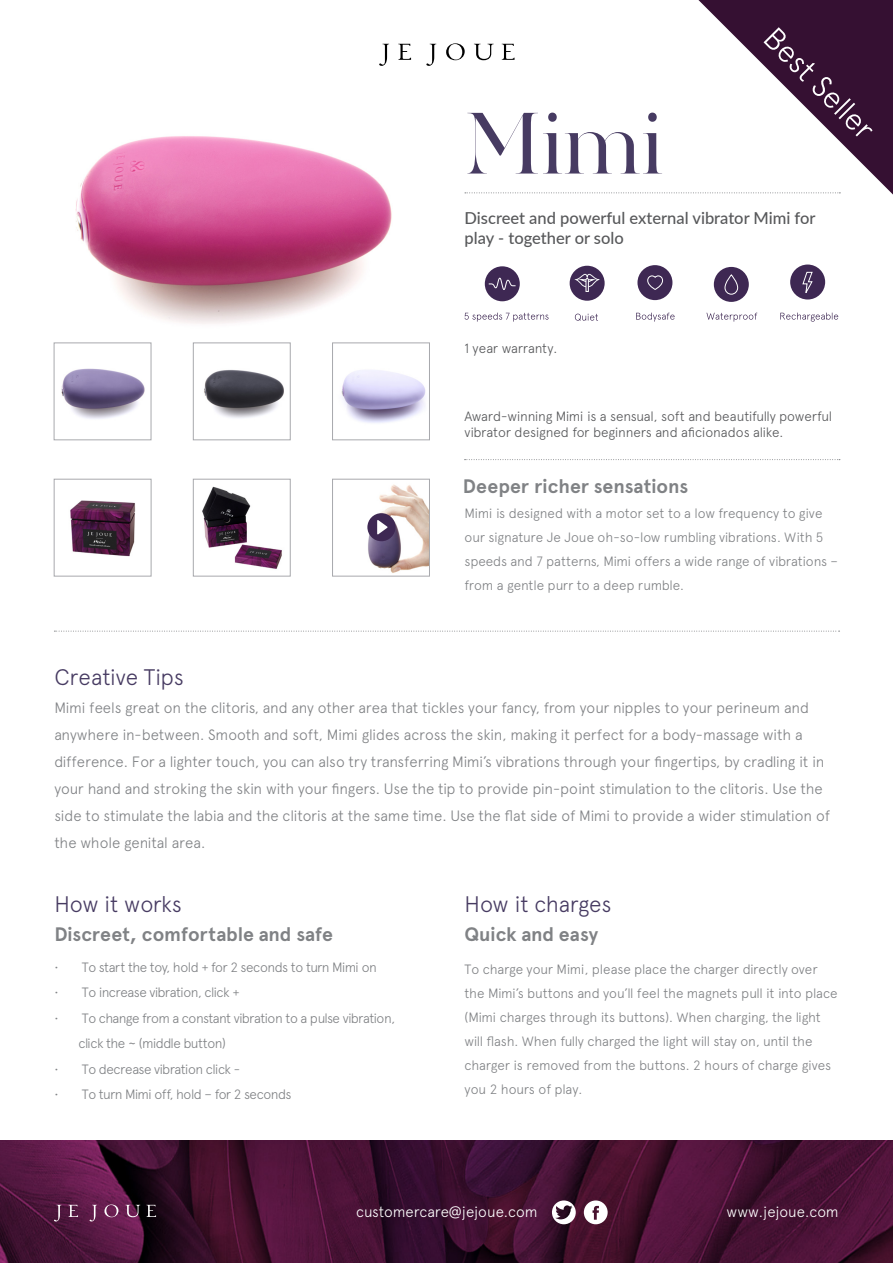
<style>
.page{position:relative;width:893px;height:1263px;background:#fff}
.page>*{position:absolute;margin:0;border:0;box-sizing:border-box;transform-origin:0 0}
.t1{font:300 90px "AW Conqueror Didot";color:#473b62}
.t2{font:300 22.5px "Apercu";letter-spacing:-.015em;color:#473b62}
.t3{font:700 19.5px "Apercu";letter-spacing:-.005em;color:#808285}
.t4{font:500 16.5px/19.8px "Lato";color:#57585a}
.t5{font:300 15px/27px "Apercu";letter-spacing:-.015em;color:#808285}
.t6{font:300 15px "Apercu";color:#fff}
.t7{font:300 13.5px/24px "Apercu";letter-spacing:-.02em;color:#808285}
.t8{font:300 13.5px "Apercu";letter-spacing:-.04em;color:#808285}
.t9{font:300 13.5px/16.2px "Apercu";letter-spacing:-.015em;color:#57585a}
.t10{font:300 13.5px "Apercu";letter-spacing:-.045em;color:#808285}
</style>
<div class="page">
<svg style="left:465px;top:459px;width:375px;height:1px"></svg>
<svg style="left:54px;top:631px;width:786px;height:1px"></svg>
<img style="left:54px;top:136px;width:376px;height:217px">
<img style="left:56px;top:345px;width:93px;height:74px">
<div style="left:54px;top:343px;width:97px;height:97px;border:1px solid #a8a9ad"></div>
<img style="left:195px;top:345px;width:93px;height:73px">
<div style="left:193px;top:343px;width:97px;height:97px;border:1px solid #a8a9ad"></div>
<img style="left:334px;top:345px;width:94px;height:78px">
<div style="left:332px;top:343px;width:98px;height:97px;border:1px solid #a8a9ad"></div>
<img style="left:70px;top:500px;width:66px;height:57px">
<div style="left:54px;top:479px;width:97px;height:97px;border:1px solid #a8a9ad"></div>
<img style="left:202px;top:486px;width:80px;height:83px">
<div style="left:193px;top:479px;width:97px;height:97px;border:1px solid #a8a9ad"></div>
<img style="left:368px;top:484px;width:60px;height:89px">
<div style="left:332px;top:479px;width:98px;height:97px;border:1px solid #a8a9ad"></div>
<div style="left:367px;top:513px;width:28px;height:28px;background:#3e2853;border-radius:50%"></div>
<svg style="left:377px;top:520px;width:10px;height:14px"></svg>
<img style="left:0;top:1141px;width:893px;height:122px">
<svg style="left:54px;top:1205px;width:7px;height:16px"></svg>
<svg style="left:68px;top:1205px;width:10px;height:12px"></svg>
<svg style="left:146px;top:1205px;width:10px;height:12px"></svg>
<svg style="left:90px;top:1205px;width:7px;height:16px"></svg>
<svg style="left:104px;top:1204px;width:14px;height:13px"></svg>
<svg style="left:125px;top:1205px;width:15px;height:12px"></svg>
<svg style="left:552px;top:1200px;width:24px;height:24px"></svg>
<svg style="left:584px;top:1200px;width:24px;height:24px"></svg>
<svg style="left:706px;top:313px;width:51px;height:9px"></svg>
<svg style="left:465px;top:313px;width:83px;height:9px"></svg>
<svg style="left:575px;top:314px;width:23px;height:7px"></svg>
<svg style="left:636px;top:313px;width:39px;height:9px"></svg>
<svg style="left:780px;top:313px;width:58px;height:9px"></svg>
<div style="left:714px;top:267px;width:35px;height:35px;background:#3e2853;border-radius:50%"></div>
<div style="left:725px;top:275px;width:13px;height:20px;border:1px solid #fff;border-radius:6px"></div>
<div style="left:485px;top:266px;width:35px;height:35px;background:#3e2853;border-radius:50%"></div>
<svg style="left:488px;top:277px;width:28px;height:13px"></svg>
<div style="left:790px;top:265px;width:35px;height:34px;background:#3e2853;border-radius:50%"></div>
<svg style="left:802px;top:272px;width:11px;height:21px"></svg>
<div style="left:637px;top:265px;width:35px;height:35px;background:#3e2853;border-radius:50%"></div>
<svg style="left:647px;top:275px;width:16px;height:15px"></svg>
<div style="left:570px;top:266px;width:35px;height:35px;background:#3e2853;border-radius:50%"></div>
<svg style="left:574px;top:274px;width:28px;height:19px"></svg>
<svg style="left:379px;top:44px;width:10px;height:22px"></svg>
<svg style="left:398px;top:44px;width:13px;height:16px"></svg>
<svg style="left:426px;top:44px;width:10px;height:22px"></svg>
<svg style="left:446px;top:0;width:447px;height:195px"></svg>
<p class="t1" style="left:465px;top:75px;width:200px">Mimi</p>
<p class="t4" style="left:465px;top:208px;width:353px">Discreet and powerful external vibrator Mimi for play - together or solo</p>
<p class="t9" style="left:465px;top:340px;width:94px">1 year warranty.</p>
<p class="t9" style="left:465px;top:408px;width:369px">Award-winning Mimi is a sensual, soft and beautifully powerful vibrator designed for beginners and aficionados alike.</p>
<p class="t3" style="left:463px;top:474px;width:227px">Deeper richer sensations</p>
<p class="t2" style="left:54px;top:664px;width:131px">Creative Tips</p>
<p class="t7" style="left:465px;top:501px;width:375px">Mimi is designed with a motor set to a low frequency to give our signature Je Joue oh-so-low rumbling vibrations. With 5 speeds and 7 patterns, Mimi offers a wide range of vibrations – from a gentle purr to a deep rumble.</p>
<p class="t5" style="left:54px;top:694px;width:777px">Mimi feels great on the clitoris, and any other area that tickles your fancy, from your nipples to your perineum and anywhere in-between. Smooth and soft, Mimi glides across the skin, making it perfect for a body-massage with a difference. For a lighter touch, you can also try transferring Mimi’s vibrations through your fingertips, by cradling it in your hand and stroking the skin with your fingers. Use the tip to provide pin-point stimulation to the clitoris. Use the side to stimulate the labia and the clitoris at the same time. Use the flat side of Mimi to provide a wider stimulation of the whole genital area.</p>
<p class="t2" style="left:54px;top:891px;width:129px">How it works</p>
<p class="t2" style="left:465px;top:891px;width:149px">How it charges</p>
<p class="t3" style="left:54px;top:922px;width:280px">Discreet, comfortable and safe</p>
<p class="t3" style="left:465px;top:922px;width:135px">Quick and easy</p>
<p class="t8" style="left:54px;top:959px;width:324px">• To start the toy, hold + for 2 seconds to turn Mimi on</p>
<p class="t8" style="left:54px;top:984px;width:187px">• To increase vibration, click +</p>
<p class="t10" style="left:54px;top:1010px;width:342px">• To change from a constant vibration to a pulse vibration,</p>
<p class="t7" style="left:78px;top:1031px;width:149px">click the ~ (middle button)</p>
<p class="t8" style="left:54px;top:1061px;width:187px">• To decrease vibration click -</p>
<p class="t8" style="left:54px;top:1086px;width:239px">• To turn Mimi off, hold – for 2 seconds</p>
<p class="t7" style="left:465px;top:957px;width:374px">To charge your Mimi, please place the charger directly over the Mimi’s buttons and you’ll feel the magnets pull it into place (Mimi charges through its buttons). When charging, the light will flash. When fully charged the light will stay on, until the charger is removed from the buttons. 2 hours of charge gives you 2 hours of play.</p>
<p class="t6" style="left:356px;top:1203px;width:183px">customercare@jejoue.com</p>
<p class="t6" style="left:727px;top:1203px;width:114px">www.jejoue.com</p>
</div>
